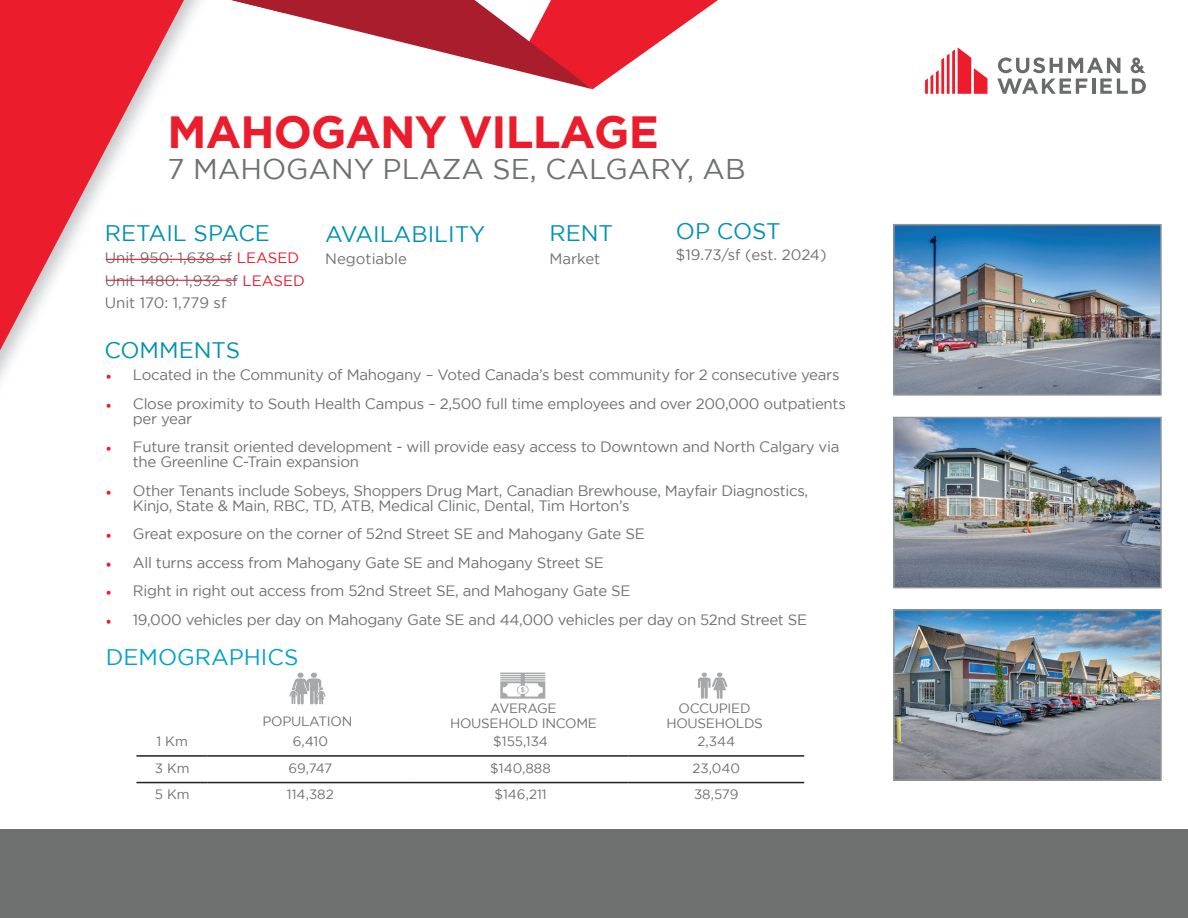
<style>
.page{position:relative;width:1188px;height:918px;background:#fff}
.page>*{position:absolute;margin:0;border:0;box-sizing:border-box;transform-origin:0 0}
.t1{font:700 45px "Gotham";letter-spacing:-.02em;color:#eb1c2c}
.t2{font:28.5px "Gotham";color:#6f7171}
.t3{font:22.5px "Gotham";color:#0091b2}
.t4{font:22.5px "Gotham";color:#00a3c7}
.t5{font:15px/15px "Gotham";letter-spacing:-.02em;color:#6f7171}
.t6{font:15px/22.5px "Gotham";color:#6f7171}
.t7{font:13.5px/15px "Gotham";letter-spacing:-.02em;color:#6f7171;text-align:center}
.s1{color:#ee1b2a}
.s2{font-family:"Minion Pro";color:#eb1c2c}
</style>
<div class="page">
<svg style="left:284px;top:0;width:434px;height:89px"></svg>
<img style="left:231px;top:0;width:53px;height:13px">
<svg style="left:0;top:0;width:184px;height:350px;fill:#eb1c2c"></svg>
<div style="left:0;top:829px;width:1188px;height:89px;background:#6f7171"></div>
<svg style="left:925px;top:47px;width:62px;height:47px"></svg>
<svg style="left:997px;top:57px;width:149px;height:37px"></svg>
<img style="left:896px;top:227px;width:263px;height:166px">
<div style="left:893px;top:224px;width:269px;height:172px;border:2px solid #939598"></div>
<img style="left:896px;top:420px;width:263px;height:165px">
<div style="left:893px;top:417px;width:269px;height:171px;border:2px solid #939598"></div>
<svg style="left:289px;top:673px;width:36px;height:31px"></svg>
<svg style="left:500px;top:673px;width:45px;height:26px"></svg>
<svg style="left:698px;top:673px;width:30px;height:26px"></svg>
<hr style="left:136px;top:755px;width:72px;height:2px;background:#231f20">
<hr style="left:208px;top:755px;width:205px;height:2px;background:#231f20">
<hr style="left:413px;top:755px;width:215px;height:2px;background:#231f20">
<hr style="left:628px;top:755px;width:176px;height:2px;background:#231f20">
<hr style="left:136px;top:782px;width:72px;height:1px;background:#231f20">
<hr style="left:208px;top:782px;width:205px;height:1px;background:#231f20">
<hr style="left:413px;top:782px;width:215px;height:1px;background:#231f20">
<hr style="left:628px;top:782px;width:176px;height:1px;background:#231f20">
<hr style="left:106px;top:259px;width:125px;height:1px;background:#ee1b2a">
<hr style="left:106px;top:280px;width:131px;height:1px;background:#ee1b2a">
<img style="left:896px;top:612px;width:263px;height:166px">
<div style="left:893px;top:609px;width:269px;height:172px;border:2px solid #939598"></div>
<h1 class="t1" style="left:168px;top:106px;width:493px">MAHOGANY VILLAGE</h1>
<h2 class="t2" style="left:168px;top:154px;width:580px">7 MAHOGANY PLAZA SE, CALGARY, AB</h2>
<h3 class="t3" style="left:105px;top:220px;width:167px">RETAIL SPACE</h3>
<p class="t6" style="left:105px;top:247px;width:202px">Unit 950: 1,638 sf <span class="s1">LEASED<br></span>Unit 1480: 1,932 sf <span class="s1">LEASED<br></span>Unit 170: 1,779 sf</p>
<h3 class="t3" style="left:104px;top:338px;width:137px">COMMENTS</h3>
<h3 class="t3" style="left:325px;top:222px;width:162px">AVAILABILITY</h3>
<p class="t6" style="left:325px;top:248px;width:83px">Negotiable</p>
<h3 class="t3" style="left:549px;top:221px;width:65px">RENT</h3>
<p class="t5" style="left:549px;top:251px;width:52px">Market</p>
<h3 class="t3" style="left:676px;top:219px;width:106px">OP COST</h3>
<p class="t5" style="left:676px;top:247px;width:152px">$19.73/sf (est. 2024)</p>
<p class="t5" style="left:106px;top:367px;width:735px"><span class="s2">•</span> Located in the Community of Mahogany – Voted Canada’s best community for 2 consecutive years</p>
<p class="t5" style="left:133px;top:396px;width:714px;text-indent:-27px"><span class="s2">•</span> Close proximity to South Health Campus – 2,500 full time employees and over 200,000 outpatients per year</p>
<p class="t5" style="left:133px;top:439px;width:708px;text-indent:-27px"><span class="s2">•</span> Future transit oriented development - will provide easy access to Downtown and North Calgary via the Greenline C-Train expansion</p>
<p class="t5" style="left:133px;top:483px;width:677px;text-indent:-27px"><span class="s2">•</span> Other Tenants include Sobeys, Shoppers Drug Mart, Canadian Brewhouse, Mayfair Diagnostics,<br>Kinjo, State &amp; Main, RBC, TD, ATB, Medical Clinic, Dental, Tim Horton’s</p>
<p class="t5" style="left:106px;top:526px;width:540px"><span class="s2">•</span> Great exposure on the corner of 52nd Street SE and Mahogany Gate SE</p>
<p class="t5" style="left:106px;top:555px;width:499px"><span class="s2">•</span> All turns access from Mahogany Gate SE and Mahogany Street SE</p>
<p class="t5" style="left:106px;top:583px;width:526px"><span class="s2">•</span> Right in right out access from 52nd Street SE, and Mahogany Gate SE</p>
<p class="t5" style="left:106px;top:612px;width:703px"><span class="s2">•</span> 19,000 vehicles per day on Mahogany Gate SE and 44,000 vehicles per day on 52nd Street SE</p>
<h3 class="t4" style="left:106px;top:645px;width:194px">DEMOGRAPHICS</h3>
<p class="t7" style="left:262px;top:713px;width:91px">POPULATION</p>
<p class="t7" style="left:450px;top:701px;width:148px">AVERAGE<br>HOUSEHOLD INCOME</p>
<p class="t7" style="left:666px;top:701px;width:98px">OCCUPIED<br>HOUSEHOLDS</p>
<p class="t7" style="left:156px;top:734px;width:33px">1 Km</p>
<p class="t7" style="left:293px;top:734px;width:37px">6,410</p>
<p class="t7" style="left:493px;top:734px;width:56px">$155,134</p>
<p class="t7" style="left:697px;top:734px;width:39px">2,344</p>
<p class="t7" style="left:155px;top:760px;width:36px">3 Km</p>
<p class="t7" style="left:289px;top:760px;width:45px">69,747</p>
<p class="t7" style="left:490px;top:760px;width:62px">$140,888</p>
<p class="t7" style="left:692px;top:760px;width:49px">23,040</p>
<p class="t7" style="left:155px;top:787px;width:36px">5 Km</p>
<p class="t7" style="left:287px;top:787px;width:48px">114,382</p>
<p class="t7" style="left:495px;top:787px;width:54px">$146,211</p>
<p class="t7" style="left:694px;top:787px;width:46px">38,579</p>
</div>
